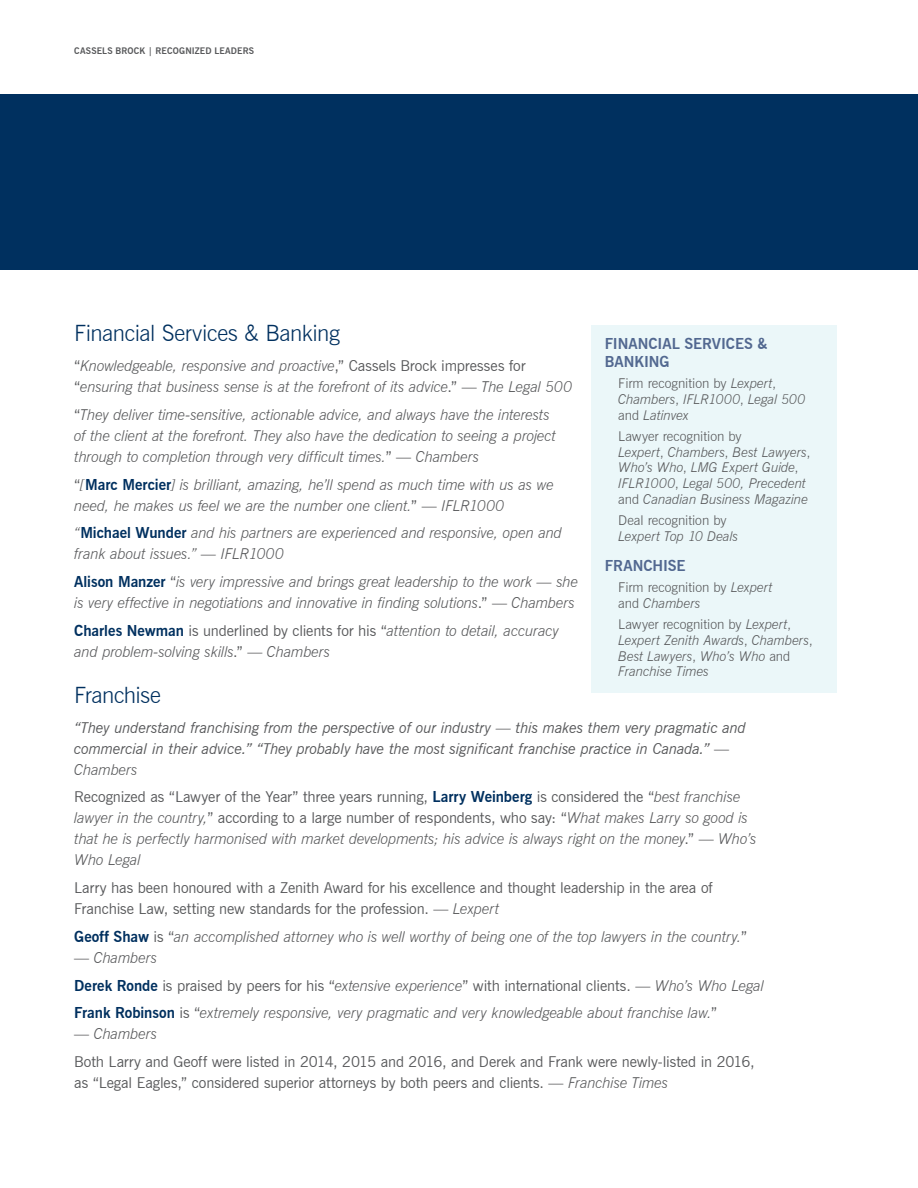
<style>
.page{position:relative;width:918px;height:1188px;background:#fff}
.page>*{position:absolute;margin:0;border:0;box-sizing:border-box;transform-origin:0 0}
.Subheading-1{font:300 22.5px "News Gothic BT";letter-spacing:-.02em;color:#00305f}
.Publication_Quotes{font:italic 300 15px/21px "News Gothic BT";letter-spacing:-.01em;color:#58595b}
.Publication_Quotes-2{font:15px/21px "News Gothic BT";letter-spacing:-.005em;color:#58595b}
.Publication_Quotes-3{font:italic 15px/21px "News Gothic BT";letter-spacing:-.015em;color:#58595b}
.t1{font:700 15px/18px "News Gothic BT";letter-spacing:-.005em;color:#526890}
.t2{font:italic 300 13.5px/15.8px "News Gothic BT";letter-spacing:-.005em;color:#58595b}
.t3{font:300 13.5px/15.8px "News Gothic BT";color:#58595b}
.t4{font:700 9px "News Gothic BT";letter-spacing:.015em;color:#58595b}
.s1{font-weight:400;font-style:normal}
.s2{font-weight:700;font-style:normal;color:#00305f}
.s3{font-style:normal}
.s4{font-weight:300}
.s5{font-weight:300;font-style:italic}
.s6{font-weight:700;color:#00305f}
.s7{font-style:italic}
</style>
<div class="page">
<div style="left:0;top:94px;width:918px;height:176px;background:#00305f"></div>
<div style="left:592px;top:325px;width:245px;height:367px;background:#ebf7f9"></div>
<p class="t4" style="left:74px;top:45px;width:181px">CASSELS BROCK | RECOGNIZED LEADERS</p>
<p class="Subheading-1" style="left:74px;top:320px;width:267px">Financial Services &amp; Banking</p>
<p class="Publication_Quotes" style="left:74px;top:355px;width:500px"><span class="s1">“</span>Knowledgeable, responsive and proactive<span class="s1">,” Cassels Brock impresses for “</span>ensuring that business sense is at the forefront of its advice<span class="s1">.” —</span> The Legal 500</p>
<p class="Publication_Quotes" style="left:74px;top:404px;width:483px"><span class="s1">“</span>They deliver time-sensitive, actionable advice, and always have the interests of the client at the forefront. They also have the dedication to seeing a project through to completion through very difficult times.<span class="s1">” —</span> Chambers</p>
<p class="Publication_Quotes" style="left:74px;top:474px;width:481px"><span class="s1">“</span>[<span class="s2">Marc Mercier</span>] is brilliant, amazing, he’ll spend as much time with us as we need, he makes us feel we are the number one client.<span class="s1">” —</span> IFLR1000</p>
<p class="Publication_Quotes" style="left:74px;top:522px;width:489px">“<span class="s2">Michael Wunder</span> and his partners are experienced and responsive, open and frank about issues.” — IFLR1000</p>
<p class="Publication_Quotes" style="left:74px;top:571px;width:505px"><span class="s2">Alison Manzer</span> <span class="s1">“</span>is very impressive and brings great leadership to the work — she is very effective in negotiations and innovative in finding solutions<span class="s1">.” —</span> Chambers</p>
<p class="Publication_Quotes" style="left:74px;top:620px;width:486px"><span class="s2">Charles Newman</span> <span class="s1">is underlined by clients for his “</span>attention to detail, accuracy and problem-solving skills<span class="s1">.” —</span> Chambers</p>
<p class="Subheading-1" style="left:74px;top:681px;width:88px">Franchise</p>
<p class="Publication_Quotes-3" style="left:74px;top:717px;width:673px">“They understand franchising from the perspective of our industry — this makes them very pragmatic and commercial in their advice.” “They probably have the most significant franchise practice in Canada.” <span class="s3">—<br></span><span class="s4">Chambers</span></p>
<p class="Publication_Quotes" style="left:74px;top:786px;width:684px"><span class="s1">Recognized as “Lawyer of the Year” three years running,</span> <span class="s2">Larry Weinberg</span> <span class="s1">is considered the “</span>best franchise lawyer in the country,<span class="s1">” according to a large number of respondents, who say: “</span>What makes Larry so good is that he is perfectly harmonised with market developments; his advice is always right on the money<span class="s1">.” —</span> Who’s Who Legal</p>
<p class="Publication_Quotes-2" style="left:74px;top:877px;width:640px">Larry has been honoured with a Zenith Award for his excellence and thought leadership in the area of<br>Franchise Law, setting new standards for the profession. — <span class="s5">Lexpert</span></p>
<p class="Publication_Quotes" style="left:74px;top:926px;width:674px"><span class="s2">Geoff Shaw</span> <span class="s1">is “</span>an accomplished attorney who is well worthy of being one of the top lawyers in the country.<span class="s1">”</span></p>
<p class="Publication_Quotes" style="left:74px;top:947px;width:84px"><span class="s1">—</span> Chambers</p>
<p class="Publication_Quotes-2" style="left:74px;top:975px;width:691px"><span class="s6">Derek Ronde</span> is praised by peers for his “<span class="s5">extensive experience</span>” with international clients. — <span class="s5">Who’s Who Legal</span></p>
<p class="Publication_Quotes" style="left:74px;top:1002px;width:645px"><span class="s2">Frank Robinson</span> <span class="s1">is “</span>extremely responsive, very pragmatic and very knowledgeable about franchise law.<span class="s1">”</span></p>
<p class="Publication_Quotes" style="left:74px;top:1023px;width:84px"><span class="s1">—</span> Chambers</p>
<p class="Publication_Quotes-2" style="left:74px;top:1051px;width:682px">Both Larry and Geoff were listed in 2014, 2015 and 2016, and Derek and Frank were newly-listed in 2016, as “Legal Eagles,” considered superior attorneys by both peers and clients. — <span class="s5">Franchise Times</span></p>
<p class="t1" style="left:605px;top:335px;width:164px">FINANCIAL SERVICES &amp;<br>BANKING</p>
<p class="t2" style="left:618px;top:375px;width:189px"><span class="s3">Firm recognition by</span> Lexpert<span class="s3">,<br></span>Chambers<span class="s3">,</span> IFLR1000<span class="s3">,</span> Legal 500 <span class="s3">and</span> Latinvex</p>
<p class="t2" style="left:618px;top:428px;width:194px"><span class="s3">Lawyer recognition by<br></span>Lexpert<span class="s3">,</span> Chambers<span class="s3">,</span> Best Lawyers<span class="s3">,<br></span>Who’s Who<span class="s3">,</span> LMG Expert Guide<span class="s3">,<br></span>IFLR1000<span class="s3">,</span> Legal 500, Precedent <span class="s3">and</span> Canadian Business Magazine</p>
<p class="t3" style="left:618px;top:512px;width:110px">Deal recognition by</p>
<p class="t2" style="left:618px;top:528px;width:122px">Lexpert Top 10 Deals</p>
<p class="t1" style="left:605px;top:557px;width:82px">FRANCHISE</p>
<p class="t3" style="left:618px;top:579px;width:156px">Firm recognition by <span class="s7">Lexpert </span>and <span class="s7">Chambers</span></p>
<p class="t2" style="left:618px;top:616px;width:196px"><span class="s3">Lawyer recognition by</span> Lexpert<span class="s3">,<br></span>Lexpert Zenith Awards<span class="s3">,</span> Chambers<span class="s3">,<br></span>Best Lawyers<span class="s3">,</span> Who’s Who <span class="s3">and<br></span>Franchise Times</p>
</div>
